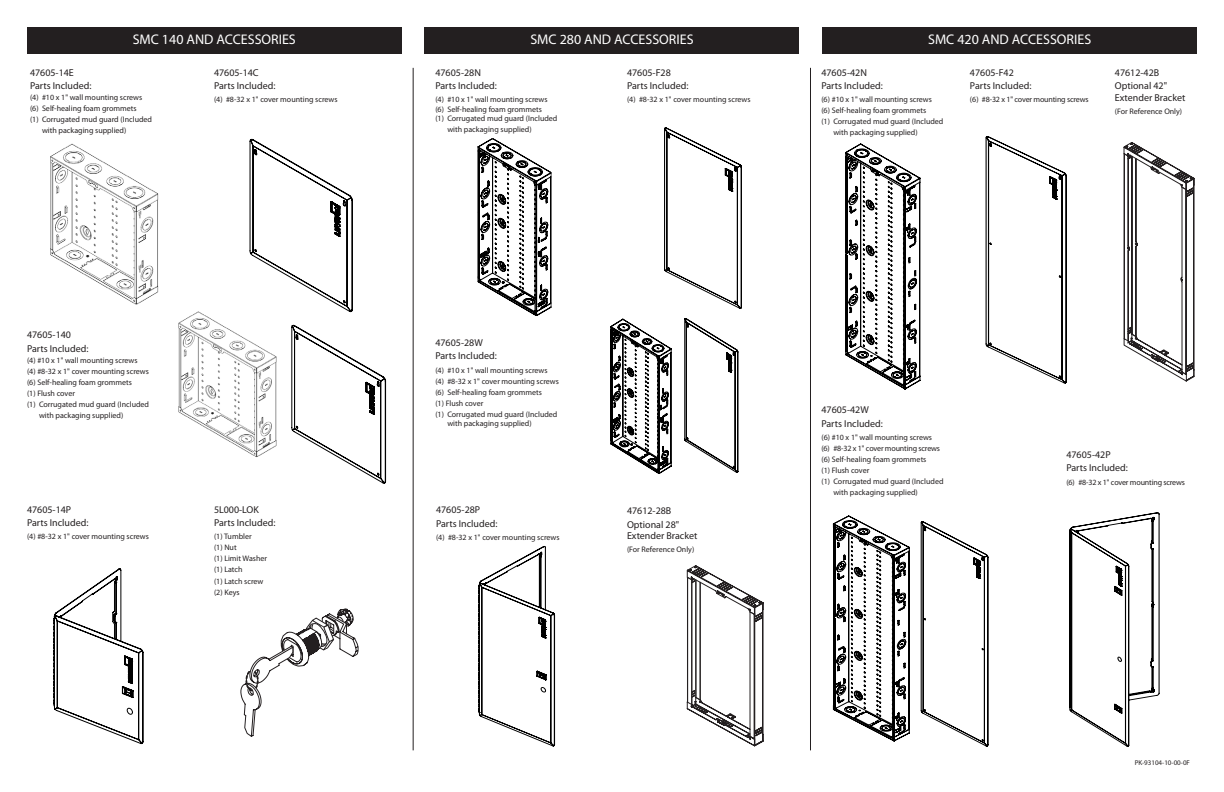
<style>
.page{position:relative;width:1224px;height:792px;background:#fff}
.page>*{position:absolute;margin:0;border:0;box-sizing:border-box;transform-origin:0 0}
.t1{font:14px "Myriad Pro";color:#fff}
.t2{font:10px "Myriad Pro";color:#231f20}
.t3{font:8px/9.6px "Myriad Pro";color:#231f20}
.t4{font:8px "Myriad Pro";letter-spacing:-.02em;color:#231f20}
.t5{font:7px "Myriad Pro";color:#231f20}
</style>
<div class="page">
<svg style="left:664px;top:128px;width:78px;height:181px"></svg>
<div style="left:27px;top:27px;width:375px;height:27px;background:#231f20"></div>
<div style="left:425px;top:27px;width:374px;height:27px;background:#231f20"></div>
<div style="left:822px;top:27px;width:375px;height:27px;background:#231f20"></div>
<svg style="left:54px;top:568px;width:89px;height:176px"></svg>
<svg style="left:292px;top:325px;width:94px;height:158px"></svg>
<img style="left:178px;top:311px;width:99px;height:146px">
<svg style="left:250px;top:139px;width:103px;height:173px"></svg>
<svg style="left:477px;top:138px;width:75px;height:178px"></svg>
<svg style="left:479px;top:546px;width:76px;height:200px"></svg>
<svg style="left:687px;top:565px;width:77px;height:182px"></svg>
<svg style="left:845px;top:144px;width:75px;height:245px"></svg>
<svg style="left:1069px;top:512px;width:91px;height:235px"></svg>
<svg style="left:986px;top:136px;width:81px;height:247px"></svg>
<svg style="left:1123px;top:142px;width:72px;height:240px"></svg>
<img style="left:50px;top:143px;width:109px;height:162px">
<svg style="left:610px;top:318px;width:128px;height:156px"></svg>
<svg style="left:833px;top:516px;width:155px;height:230px"></svg>
<hr style="left:413px;top:68px;width:1px;height:682px;background:#231f20">
<hr style="left:810px;top:68px;width:1px;height:682px;background:#231f20">
<svg style="left:240px;top:609px;width:119px;height:128px"></svg>
<p class="t1" style="left:133px;top:31px;width:165px">SMC 140 AND ACCESSORIES</p>
<p class="t1" style="left:530px;top:31px;width:165px">SMC 280 AND ACCESSORIES</p>
<p class="t1" style="left:928px;top:31px;width:165px">SMC 420 AND ACCESSORIES</p>
<p class="t2" style="left:435px;top:66px;width:47px">47605-28N</p>
<p class="t2" style="left:435px;top:79px;width:63px">Parts Included:</p>
<p class="t3" style="left:435px;top:95px;width:114px">(4) #10 x 1" wall mounting screws</p>
<p class="t3" style="left:435px;top:104px;width:108px">(6) Self-healing foam grommets</p>
<p class="t3" style="left:435px;top:114px;width:124px">(1) Corrugated mud guard (Included</p>
<p class="t3" style="left:447px;top:125px;width:86px">with packaging supplied)</p>
<p class="t2" style="left:30px;top:66px;width:45px">47605-14E</p>
<p class="t2" style="left:30px;top:79px;width:63px">Parts Included:</p>
<p class="t3" style="left:30px;top:92px;width:114px">(4) #10 x 1" wall mounting screws</p>
<p class="t3" style="left:30px;top:103px;width:108px">(6) Self-healing foam grommets</p>
<p class="t3" style="left:30px;top:114px;width:124px">(1) Corrugated mud guard (Included</p>
<p class="t3" style="left:42px;top:126px;width:86px">with packaging supplied)</p>
<p class="t2" style="left:627px;top:66px;width:45px">47605-F28</p>
<p class="t2" style="left:627px;top:79px;width:63px">Parts Included:</p>
<p class="t3" style="left:627px;top:95px;width:125px">(4) #8-32 x 1" cover mounting screws</p>
<p class="t2" style="left:821px;top:66px;width:47px">47605-42N</p>
<p class="t2" style="left:821px;top:79px;width:63px">Parts Included:</p>
<p class="t3" style="left:821px;top:95px;width:112px">(6) #10 x 1" wall mounting screws</p>
<p class="t3" style="left:821px;top:106px;width:107px">(6) Self-healing foam grommets</p>
<p class="t3" style="left:821px;top:117px;width:124px">(1) Corrugated mud guard (Included</p>
<p class="t3" style="left:833px;top:128px;width:86px">with packaging supplied)</p>
<p class="t2" style="left:970px;top:66px;width:45px">47605-F42</p>
<p class="t2" style="left:970px;top:79px;width:63px">Parts Included:</p>
<p class="t4" style="left:970px;top:95px;width:120px">(6) #8-32 x 1" cover mounting screws</p>
<p class="t2" style="left:214px;top:66px;width:46px">47605-14C</p>
<p class="t2" style="left:214px;top:80px;width:63px">Parts Included:</p>
<p class="t3" style="left:214px;top:95px;width:125px">(4) #8-32 x 1" cover mounting screws</p>
<p class="t2" style="left:1115px;top:66px;width:46px">47612-42B</p>
<p class="t2" style="left:1115px;top:79px;width:54px">Optional 42"</p>
<p class="t2" style="left:1115px;top:91px;width:72px">Extender Bracket</p>
<p class="t3" style="left:1115px;top:106px;width:69px">(For Reference Only)</p>
<p class="t2" style="left:27px;top:329px;width:46px">47605-140</p>
<p class="t2" style="left:27px;top:342px;width:63px">Parts Included:</p>
<p class="t3" style="left:27px;top:355px;width:112px">(4) #10 x 1" wall mounting screws</p>
<p class="t3" style="left:27px;top:366px;width:123px">(4) #8-32 x 1" cover mounting screws</p>
<p class="t3" style="left:27px;top:377px;width:107px">(6) Self-healing foam grommets</p>
<p class="t3" style="left:27px;top:388px;width:49px">(1) Flush cover</p>
<p class="t3" style="left:27px;top:399px;width:124px">(1) Corrugated mud guard (Included</p>
<p class="t3" style="left:39px;top:410px;width:86px">with packaging supplied)</p>
<p class="t2" style="left:27px;top:503px;width:46px">47605-14P</p>
<p class="t2" style="left:27px;top:516px;width:63px">Parts Included:</p>
<p class="t3" style="left:27px;top:532px;width:123px">(4) #8-32 x 1" cover mounting screws</p>
<p class="t2" style="left:214px;top:503px;width:46px">5L000-LOK</p>
<p class="t2" style="left:214px;top:517px;width:63px">Parts Included:</p>
<p class="t3" style="left:214px;top:532px;width:39px">(1) Tumbler</p>
<p class="t3" style="left:214px;top:543px;width:24px">(1) Nut</p>
<p class="t3" style="left:214px;top:554px;width:55px">(1) Limit Washer</p>
<p class="t3" style="left:214px;top:565px;width:30px">(1) Latch</p>
<p class="t3" style="left:214px;top:576px;width:51px">(1) Latch screw</p>
<p class="t3" style="left:214px;top:587px;width:27px">(2) Keys</p>
<p class="t2" style="left:435px;top:337px;width:49px">47605-28W</p>
<p class="t2" style="left:435px;top:350px;width:63px">Parts Included:</p>
<p class="t3" style="left:435px;top:365px;width:114px">(4) #10 x 1" wall mounting screws</p>
<p class="t3" style="left:435px;top:376px;width:125px">(4) #8-32 x 1" cover mounting screws</p>
<p class="t3" style="left:435px;top:387px;width:108px">(6) Self-healing foam grommets</p>
<p class="t3" style="left:435px;top:398px;width:49px">(1) Flush cover</p>
<p class="t3" style="left:447px;top:409px;width:112px;text-indent:-12px">(1) Corrugated mud guard (Included with packaging supplied)</p>
<p class="t2" style="left:436px;top:504px;width:46px">47605-28P</p>
<p class="t2" style="left:436px;top:517px;width:63px">Parts Included:</p>
<p class="t3" style="left:436px;top:532px;width:125px">(4) #8-32 x 1" cover mounting screws</p>
<p class="t2" style="left:627px;top:505px;width:46px">47612-28B</p>
<p class="t2" style="left:627px;top:518px;width:54px">Optional 28"</p>
<p class="t2" style="left:627px;top:530px;width:72px">Extender Bracket</p>
<p class="t3" style="left:627px;top:545px;width:69px">(For Reference Only)</p>
<p class="t2" style="left:821px;top:404px;width:49px">47605-42W</p>
<p class="t2" style="left:821px;top:417px;width:63px">Parts Included:</p>
<p class="t3" style="left:821px;top:432px;width:112px">(6) #10 x 1" wall mounting screws</p>
<p class="t4" style="left:821px;top:443px;width:120px">(6) #8-32 x 1" cover mounting screws</p>
<p class="t3" style="left:821px;top:454px;width:107px">(6) Self-healing foam grommets</p>
<p class="t3" style="left:821px;top:465px;width:49px">(1) Flush cover</p>
<p class="t3" style="left:821px;top:476px;width:124px">(1) Corrugated mud guard (Included</p>
<p class="t3" style="left:833px;top:488px;width:86px">with packaging supplied)</p>
<p class="t2" style="left:1066px;top:448px;width:46px">47605-42P</p>
<p class="t2" style="left:1066px;top:462px;width:63px">Parts Included:</p>
<p class="t4" style="left:1066px;top:477px;width:120px">(6) #8-32 x 1" cover mounting screws</p>
<p class="t5" style="left:1135px;top:758px;width:57px">PK-93104-10-00-0F</p>
</div>
